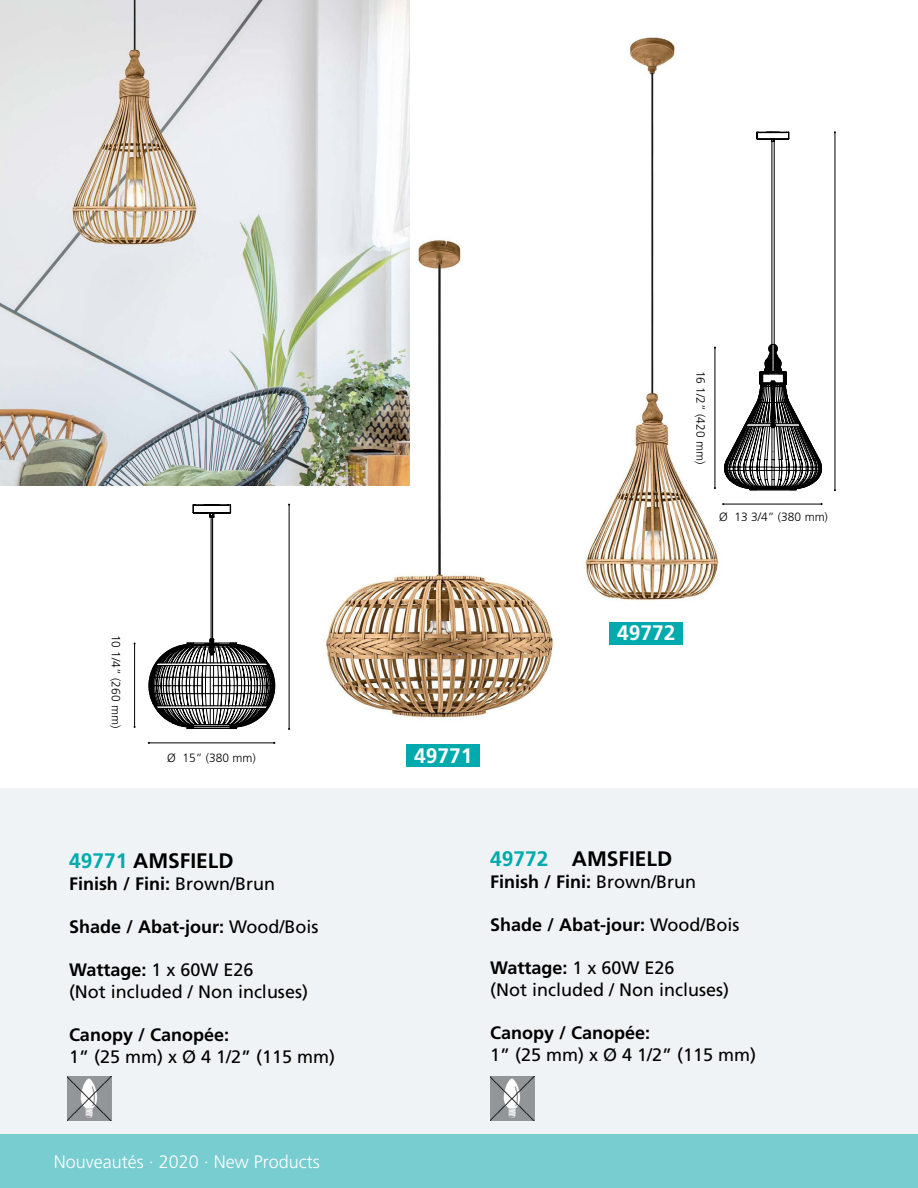
<style>
.page{position:relative;width:918px;height:1188px;background:#fff}
.page>*{position:absolute;margin:0;border:0;box-sizing:border-box;transform-origin:0 0}
.t1{font:700 21px "Frutiger";color:#000}
.t2{font:700 21px "Frutiger";color:#fbfbfb}
.t3{font:18px/21.6px "Frutiger";color:#000}
.t4{font:700 18px "Frutiger";color:#000}
.t5{font:300 18px "Frutiger";color:#fff}
.t6{font:300 12px "Frutiger";color:#000}
.s1{color:#00aaad}
.s2{font-weight:400}
.s3{font-weight:700}
</style>
<div class="page">
<img style="left:323px;top:190px;width:231px;height:555px">
<img style="left:585px;top:37px;width:153px;height:564px">
<img style="left:0;top:0;width:409px;height:486px">
<svg style="left:148px;top:504px;width:128px;height:226px"></svg>
<svg style="left:724px;top:131px;width:98px;height:360px"></svg>
<div style="left:406px;top:745px;width:74px;height:22px;background:#00aaad"></div>
<div style="left:609px;top:622px;width:74px;height:23px;background:#00aaad"></div>
<hr style="left:289px;top:504px;width:1px;height:225px;background:#000">
<hr style="left:835px;top:133px;width:1px;height:357px;background:#000">
<hr style="left:134px;top:644px;width:1px;height:83px;background:#000">
<hr style="left:715px;top:347px;width:1px;height:141px;background:#000">
<hr style="left:148px;top:743px;width:127px;height:1px;background:#000">
<hr style="left:724px;top:504px;width:98px;height:1px;background:#000">
<div style="left:0;top:1134px;width:918px;height:54px;background:#78cdd1"></div>
<img style="left:67px;top:1076px;width:45px;height:45px">
<img style="left:490px;top:1076px;width:45px;height:45px">
<p class="t6" style="left:123px;top:635px;width:95px;rotate:90deg">10 1/4” (260 mm)</p>
<p class="t6" style="left:167px;top:751px;width:90px">Ø 15” (380 mm)</p>
<p class="t1" style="left:69px;top:849px;width:166px"><span class="s1">49771</span> AMSFIELD</p>
<p class="t4" style="left:69px;top:873px;width:208px">Finish / Fini: <span class="s2">Brown/Brun</span></p>
<p class="t4" style="left:69px;top:916px;width:251px">Shade / Abat-jour: <span class="s2">Wood/Bois</span></p>
<p class="t3" style="left:69px;top:959px;width:241px"><span class="s3">Wattage:</span> 1 x 60W E26<br>(Not included / Non incluses)</p>
<p class="t4" style="left:69px;top:1024px;width:162px">Canopy / Canopée:</p>
<p class="t3" style="left:69px;top:1046px;width:268px">1” (25 mm) x Ø 4 1/2” (115 mm)</p>
<p class="t5" style="left:54px;top:1151px;width:267px">Nouveautés · 2020 · New Products</p>
<p class="t6" style="left:708px;top:371px;width:95px;rotate:90deg">16 1/2” (420 mm)</p>
<p class="t6" style="left:719px;top:510px;width:110px">Ø 13 3/4” (380 mm)</p>
<p class="t2" style="left:617px;top:621px;width:60px">49772</p>
<p class="t2" style="left:414px;top:743px;width:60px">49771</p>
<p class="t1" style="left:490px;top:847px;width:184px"><span class="s1">49772</span> AMSFIELD</p>
<p class="t4" style="left:490px;top:871px;width:208px">Finish / Fini: <span class="s2">Brown/Brun</span></p>
<p class="t4" style="left:490px;top:914px;width:251px">Shade / Abat-jour: <span class="s2">Wood/Bois</span></p>
<p class="t3" style="left:490px;top:957px;width:241px"><span class="s3">Wattage:</span> 1 x 60W E26<br>(Not included / Non incluses)</p>
<p class="t4" style="left:490px;top:1022px;width:162px">Canopy / Canopée:</p>
<p class="t3" style="left:490px;top:1044px;width:268px">1” (25 mm) x Ø 4 1/2” (115 mm)</p>
</div>
